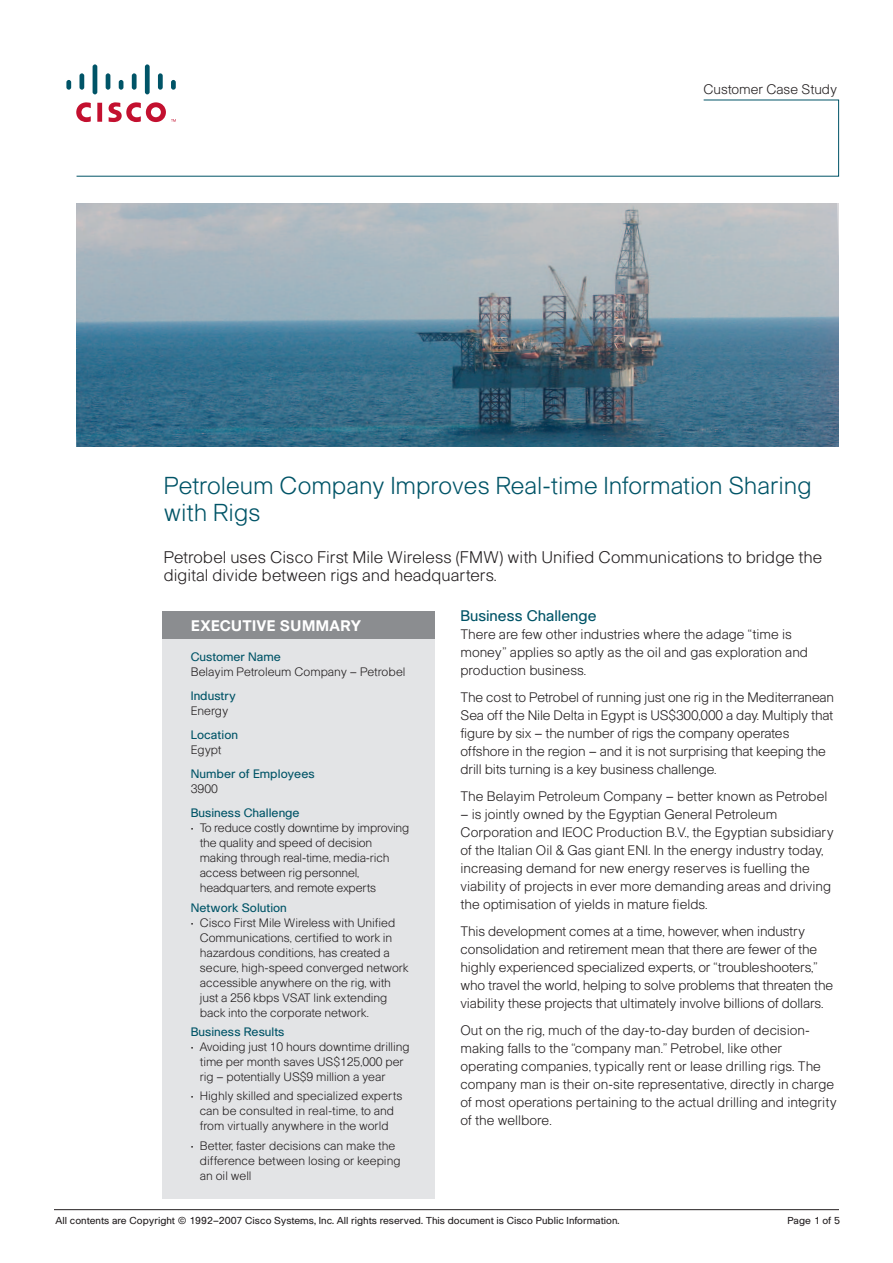
<style>
.page{position:relative;width:893px;height:1263px;background:#fff}
.page>*{position:absolute;margin:0;border:0;box-sizing:border-box;transform-origin:0 0}
.t1{font:300 24px/27px "Cisco";color:#005467}
.t2{font:300 16.5px/18px "Cisco";color:#231f20}
.t3{font:15px "Cisco";color:#005467}
.t4{font:700 15px "Cisco";color:#fff}
.t5{font:300 13.5px/18px "Cisco";color:#231f20}
.t6{font:300 12px/15px "Cisco";letter-spacing:-.005em;color:#231f20}
.t7{font:12px "Cisco";color:#005467}
.t8{font:9.9px "Cisco";color:#231f20}
</style>
<div class="page">
<hr style="left:54px;top:1209px;width:785px;height:1px;background:#231f20">
<svg style="left:66px;top:64px;width:110px;height:30px"></svg>
<div style="left:162px;top:611px;width:273px;height:588px;background:#e3e4e6"></div>
<div style="left:162px;top:611px;width:273px;height:27px;background:#8b8d90"></div>
<svg style="left:76px;top:99px;width:763px;height:78px"></svg>
<img style="left:77px;top:203px;width:762px;height:243px">
<p class="t5" style="left:703px;top:82px;width:135px">Customer Case Study</p>
<h1 class="t1" style="left:164px;top:475px;width:649px">Petroleum Company Improves Real-time Information Sharing with Rigs</h1>
<p class="t2" style="left:164px;top:550px;width:660px">Petrobel uses Cisco First Mile Wireless (FMW) with Unified Communications to bridge the digital divide between rigs and headquarters.</p>
<p class="t3" style="left:460px;top:610px;width:138px">Business Challenge</p>
<p class="t5" style="left:460px;top:626px;width:349px">There are few other industries where the adage “time is money” applies so aptly as the oil and gas exploration and production business.</p>
<p class="t5" style="left:460px;top:689px;width:375px">The cost to Petrobel of running just one rig in the Mediterranean Sea off the Nile Delta in Egypt is US$300,000 a day. Multiply that figure by six – the number of rigs the company operates offshore in the region – and it is not surprising that keeping the drill bits turning is a key business challenge.</p>
<p class="t5" style="left:460px;top:789px;width:368px">The Belayim Petroleum Company – better known as Petrobel</p>
<p class="t5" style="left:460px;top:807px;width:375px">– is jointly owned by the Egyptian General Petroleum Corporation and IEOC Production B.V., the Egyptian subsidiary of the Italian Oil &amp; Gas giant ENI. In the energy industry today, increasing demand for new energy reserves is fuelling the viability of projects in ever more demanding areas and driving the optimisation of yields in mature fields.</p>
<p class="t5" style="left:460px;top:924px;width:374px">This development comes at a time, however, when industry consolidation and retirement mean that there are fewer of the highly experienced specialized experts, or “troubleshooters,” who travel the world, helping to solve problems that threaten the viability these projects that ultimately involve billions of dollars.</p>
<p class="t5" style="left:460px;top:1023px;width:378px">Out on the rig, much of the day-to-day burden of decision&shy;making falls to the “company man.” Petrobel, like other operating companies, typically rent or lease drilling rigs. The company man is their on-site representative, directly in charge of most operations pertaining to the actual drilling and integrity of the wellbore.</p>
<p class="t4" style="left:191px;top:620px;width:172px">EXECUTIVE SUMMARY</p>
<p class="t7" style="left:191px;top:652px;width:92px">Customer Name</p>
<p class="t6" style="left:191px;top:665px;width:216px">Belayim Petroleum Company – Petrobel</p>
<p class="t7" style="left:191px;top:691px;width:47px">Industry</p>
<p class="t6" style="left:191px;top:704px;width:39px">Energy</p>
<p class="t7" style="left:191px;top:730px;width:49px">Location</p>
<p class="t6" style="left:191px;top:744px;width:32px">Egypt</p>
<p class="t7" style="left:191px;top:770px;width:125px">Number of Employees</p>
<p class="t6" style="left:191px;top:783px;width:29px">3900</p>
<p class="t7" style="left:191px;top:809px;width:110px">Business Challenge</p>
<p class="t6" style="left:200px;top:822px;width:211px;text-indent:-9px">• To reduce costly downtime by improving the quality and speed of decision making through real-time, media-rich access between rig personnel, headquarters, and remote experts</p>
<p class="t7" style="left:191px;top:903px;width:98px">Network Solution</p>
<p class="t6" style="left:200px;top:916px;width:210px;text-indent:-9px">• Cisco First Mile Wireless with Unified Communications, certified to work in hazardous conditions, has created a secure, high-speed converged network accessible anywhere on the rig, with just a 256 kbps VSAT link extending back into the corporate network.</p>
<p class="t7" style="left:191px;top:1027px;width:95px">Business Results</p>
<p class="t6" style="left:200px;top:1041px;width:211px;text-indent:-9px">• Avoiding just 10 hours downtime drilling time per month saves US$125,000 per rig – potentially US$9 million a year</p>
<p class="t6" style="left:191px;top:1090px;width:213px;text-align:center">• Highly skilled and specialized experts can be consulted in real-time, to and from virtually anywhere in the world</p>
<p class="t6" style="left:200px;top:1139px;width:202px;text-indent:-9px">• Better, faster decisions can make the difference between losing or keeping an oil well</p>
<p class="t8" style="left:56px;top:1217px;width:565px">All contents are Copyright © 1992–2007 Cisco Systems, Inc. All rights reserved. This document is Cisco Public Information.</p>
<p class="t8" style="left:787px;top:1217px;width:54px">Page 1 of 5</p>
</div>
